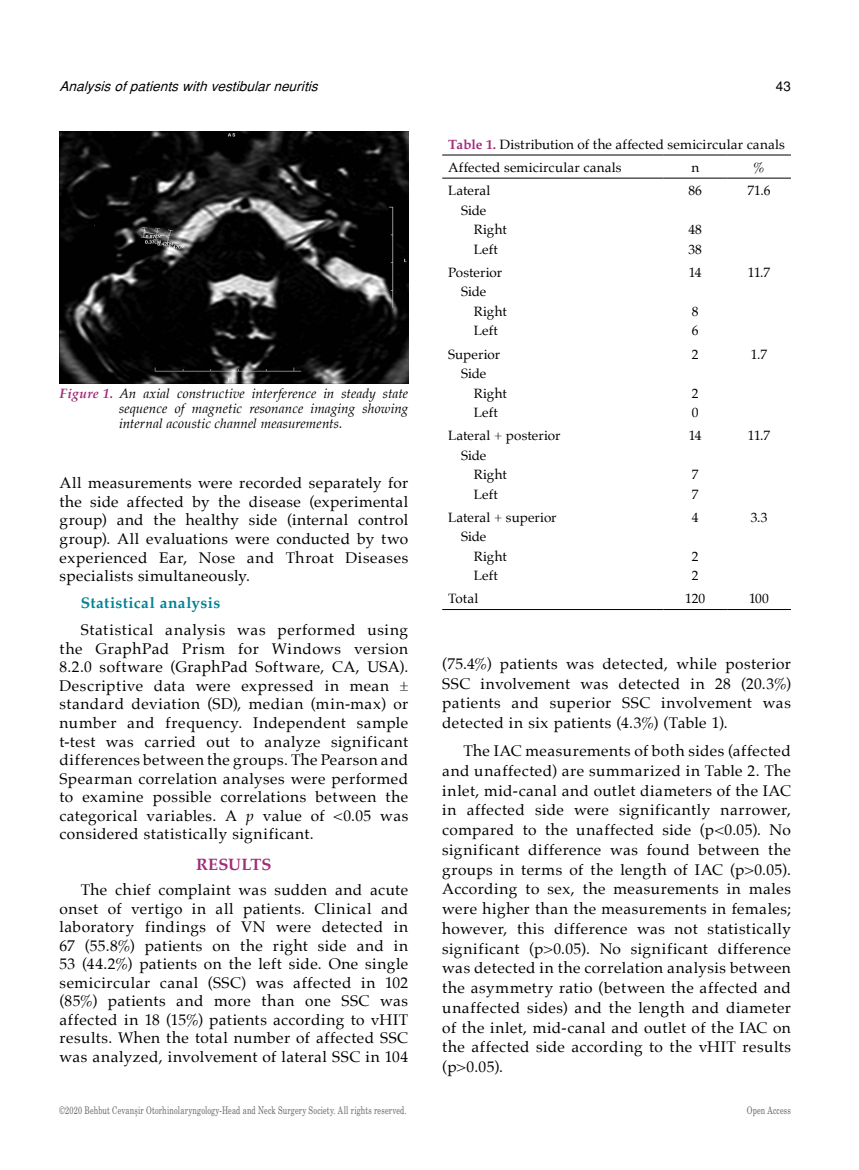
<style>
.page{position:relative;width:859px;height:1170px;background:#fff}
.page>*{position:absolute;margin:0;border:0;box-sizing:border-box;transform-origin:0 0}
.t1{font:700 16.5px "Palatino";letter-spacing:.005em;color:#a12c77}
.t2{font:15.45px/18.6px "Palatino";letter-spacing:.03em;color:#000;text-align:justify}
.t3{font:700 15.45px "Palatino";letter-spacing:.03em;color:#008293}
.t4{font:13.5px/19.5px "Palatino";letter-spacing:.005em;color:#000}
.t5{font:italic 13.5px/15px "Palatino";letter-spacing:.005em;color:#000;text-align:justify}
.t6{font:italic 13.5px "Helvetica Normal Tr";color:#000}
.t7{font:13.5px "Helvetica Normal Tr";color:#000}
.t8{font:10.5px "Madison Tr";letter-spacing:.015em;color:#6d6e71}
.s1{font-weight:700;color:#a12c77}
.s2{font-style:italic}
</style>
<div class="page">
<img style="left:59px;top:132px;width:349px;height:251px">
<hr style="left:442px;top:609px;width:221px;height:1px;background:#000">
<hr style="left:663px;top:609px;width:64px;height:1px;background:#000">
<hr style="left:727px;top:609px;width:64px;height:1px;background:#000">
<hr style="left:442px;top:155px;width:221px;height:1px;background:#000">
<hr style="left:663px;top:155px;width:64px;height:1px;background:#000">
<hr style="left:727px;top:155px;width:64px;height:1px;background:#000">
<hr style="left:442px;top:178px;width:221px;height:1px;background:#000">
<hr style="left:663px;top:178px;width:64px;height:1px;background:#000">
<hr style="left:727px;top:178px;width:64px;height:1px;background:#000">
<p class="t6" style="left:60px;top:78px;width:264px">Analysisofpatientswithvestibularneuritis</p>
<p class="t7" style="left:776px;top:78px;width:17px">43</p>
<p class="t4" style="left:448px;top:133px;width:338px;line-height:23.1px"><span class="s1">Table 1.</span> Distribution of the affected semicircular canals<br>Affected semicircular canals</p>
<p class="t4" style="left:691px;top:158px;width:9px">n</p>
<p class="t4" style="left:753px;top:158px;width:13px">%</p>
<p class="t5" style="left:119px;top:386px;width:291px;text-indent:-60px"><span class="s1">Figure 1.</span> An axial constructive interference in steady state sequence of magnetic resonance imaging showing internal acoustic channel measurements.</p>
<p class="t2" style="left:60px;top:473px;width:350px">All measurements were recorded separately for the side affected by the disease (experimental group) and the healthy side (internal control group). All evaluations were conducted by two experienced Ear, Nose and Throat Diseases specialists simultaneously.</p>
<p class="t3" style="left:81px;top:589px;width:141px">Statistical analysis</p>
<p class="t2" style="left:60px;top:620px;width:350px;text-indent:21px">Statistical analysis was performed using the GraphPad Prism for Windows version 8.2.0 software (GraphPad Software, CA, USA).<br>Descriptive data were expressed in mean ± standard deviation (SD), median (min-max) or number and frequency. Independent sample t-test was carried out to analyze significant differences between the groups. The Pearson and Spearman correlation analyses were performed to examine possible correlations between the categorical variables. A <span class="s2">p</span> value of &lt;0.05 was considered statistically significant.</p>
<p class="t1" style="left:196px;top:850px;width:77px">RESULTS</p>
<p class="t2" style="left:60px;top:880px;width:350px;text-indent:21px">The chief complaint was sudden and acute onset of vertigo in all patients. Clinical and laboratory findings of VN were detected in 67 (55.8%) patients on the right side and in 53 (44.2%) patients on the left side. One single semicircular canal (SSC) was affected in 102 (85%) patients and more than one SSC was affected in 18 (15%) patients according to vHIT results. When the total number of affected SSC was analyzed, involvement of lateral SSC in 104</p>
<p class="t4" style="left:448px;top:181px;width:44px">Lateral</p>
<p class="t4" style="left:461px;top:200px;width:27px">Side</p>
<p class="t4" style="left:474px;top:220px;width:35px">Right</p>
<p class="t4" style="left:474px;top:239px;width:26px">Left</p>
<p class="t4" style="left:448px;top:262px;width:55px;text-align:center">Posterior<br>Side</p>
<p class="t4" style="left:474px;top:301px;width:35px">Right<br>Left</p>
<p class="t4" style="left:448px;top:344px;width:53px;text-align:center">Superior<br>Side</p>
<p class="t4" style="left:474px;top:383px;width:35px">Right<br>Left</p>
<p class="t4" style="left:448px;top:426px;width:114px">Lateral + posterior</p>
<p class="t4" style="left:461px;top:445px;width:27px">Side</p>
<p class="t4" style="left:474px;top:464px;width:35px">Right</p>
<p class="t4" style="left:474px;top:484px;width:26px">Left</p>
<p class="t4" style="left:448px;top:507px;width:110px">Lateral + superior</p>
<p class="t4" style="left:461px;top:527px;width:27px">Side</p>
<p class="t4" style="left:474px;top:546px;width:35px">Right</p>
<p class="t4" style="left:474px;top:566px;width:26px">Left</p>
<p class="t4" style="left:688px;top:181px;width:15px">86</p>
<p class="t4" style="left:688px;top:220px;width:15px">48<br>38</p>
<p class="t4" style="left:689px;top:262px;width:14px">14</p>
<p class="t4" style="left:692px;top:301px;width:8px">8<br>6</p>
<p class="t4" style="left:692px;top:344px;width:8px">2</p>
<p class="t4" style="left:692px;top:383px;width:8px">2<br>0</p>
<p class="t4" style="left:689px;top:425px;width:14px">14</p>
<p class="t4" style="left:692px;top:464px;width:8px">7<br>7</p>
<p class="t4" style="left:692px;top:507px;width:8px">4</p>
<p class="t4" style="left:692px;top:546px;width:8px">2<br>2</p>
<p class="t4" style="left:748px;top:181px;width:24px">71.6</p>
<p class="t4" style="left:748px;top:262px;width:24px">11.7</p>
<p class="t4" style="left:751px;top:344px;width:18px">1.7</p>
<p class="t4" style="left:748px;top:425px;width:24px">11.7</p>
<p class="t4" style="left:751px;top:507px;width:18px">3.3</p>
<p class="t4" style="left:448px;top:589px;width:32px">Total</p>
<p class="t4" style="left:685px;top:589px;width:21px">120</p>
<p class="t4" style="left:749px;top:589px;width:21px">100</p>
<p class="t2" style="left:442px;top:653px;width:350px;line-height:19.8px">(75.4%) patients was detected, while posterior SSC involvement was detected in 28 (20.3%) patients and superior SSC involvement was detected in six patients (4.3%) (Table 1).</p>
<p class="t2" style="left:442px;top:741px;width:350px;line-height:19.8px;text-indent:21px">The IAC measurements of both sides (affected and unaffected) are summarized in Table 2. The inlet, mid-canal and outlet diameters of the IAC in affected side were significantly narrower, compared to the unaffected side (p&lt;0.05). No significant difference was found between the groups in terms of the length of IAC (p&gt;0.05).<br>According to sex, the measurements in males were higher than the measurements in females; however, this difference was not statistically significant (p&gt;0.05). No significant difference was detected in the correlation analysis between the asymmetry ratio (between the affected and unaffected sides) and the length and diameter of the inlet, mid-canal and outlet of the IAC on the affected side according to the vHIT results (p&gt;0.05).</p>
<p class="t8" style="left:60px;top:1103px;width:349px">©2020 Behbut Cevanşir Otorhinolaryngology-Head and Neck Surgery Society. All rights reserved.</p>
<p class="t8" style="left:747px;top:1103px;width:46px">Open Access</p>
</div>
